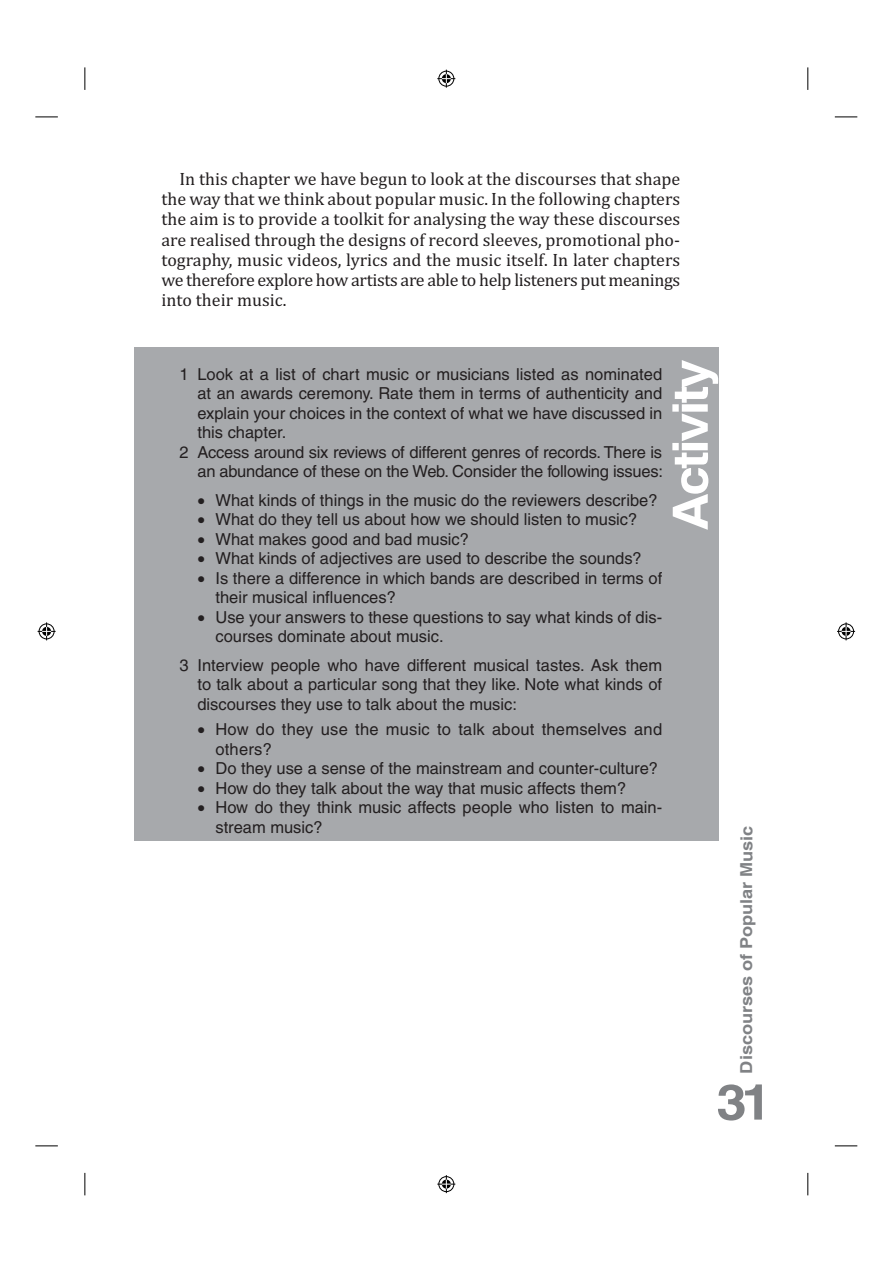
<style>
.page{position:relative;width:893px;height:1263px;background:#fff}
.page>*{position:absolute;margin:0;border:0;box-sizing:border-box;transform-origin:0 0}
.t1{font:700 49.5px "Helvetica";color:#808285;scale:1.1 1}
.t2{font:700 48.75px "Helvetica";letter-spacing:-.05em;color:#fff;scale:1.08 1}
.t3{font:18px/20.2px "Cambria";letter-spacing:-.02em;color:#231f20;text-align:justify}
.t4{font:16.5px/19.5px "Helvetica";color:#231f20}
.t5{font:700 16.5px "Helvetica";color:#808285;scale:1.1 1}
</style>
<div class="page">
<div style="left:135px;top:347px;width:584px;height:494px;background:#a7a9ac"></div>
<svg style="left:35px;top:117px;width:23px;height:1px"></svg>
<svg style="left:835px;top:117px;width:22px;height:1px"></svg>
<svg style="left:35px;top:1146px;width:23px;height:1px"></svg>
<svg style="left:835px;top:1146px;width:22px;height:1px"></svg>
<svg style="left:85px;top:67px;width:1px;height:23px"></svg>
<svg style="left:85px;top:1173px;width:1px;height:22px"></svg>
<svg style="left:807px;top:67px;width:1px;height:23px"></svg>
<svg style="left:807px;top:1173px;width:1px;height:22px"></svg>
<svg style="left:437px;top:70px;width:18px;height:18px"></svg>
<svg style="left:437px;top:1175px;width:18px;height:18px"></svg>
<svg style="left:38px;top:622px;width:18px;height:18px"></svg>
<svg style="left:837px;top:622px;width:18px;height:18px"></svg>
<p class="t3" style="left:161px;top:170px;width:520px;text-indent:18px">In this chapter we have begun to look at the discourses that shape the way that we think about popular music. In the following chapters the aim is to provide a toolkit for analysing the way these discourses are realised through the designs of record sleeves, promotional pho&shy;tography, music videos, lyrics and the music itself. In later chapters we therefore explore how artists are able to help listeners put meanings into their music.</p>
<p class="t4" style="left:179px;top:366px;width:484px">1 Look at a list of chart music or musicians listed as nominated</p>
<p class="t4" style="left:197px;top:385px;width:466px">at an awards ceremony. Rate them in terms of authenticity and</p>
<p class="t4" style="left:197px;top:405px;width:466px">explain your choices in the context of what we have discussed in</p>
<p class="t4" style="left:197px;top:424px;width:91px">this chapter.</p>
<p class="t4" style="left:179px;top:444px;width:484px">2 Access around six reviews of different genres of records. There is</p>
<p class="t4" style="left:197px;top:463px;width:467px">an abundance of these on the Web. Consider the following issues:</p>
<p class="t4" style="left:197px;top:492px;width:462px">❖ What kinds of things in the music do the reviewers describe?</p>
<p class="t4" style="left:197px;top:511px;width:441px">❖ What do they tell us about how we should listen to music?</p>
<p class="t4" style="left:197px;top:531px;width:273px">❖ What makes good and bad music?</p>
<p class="t4" style="left:197px;top:550px;width:446px">❖ What kinds of adjectives are used to describe the sounds?</p>
<p class="t4" style="left:215px;top:570px;width:448px;text-indent:-18px">❖ Is there a difference in which bands are described in terms of their musical influences?</p>
<p class="t4" style="left:215px;top:609px;width:448px;text-indent:-18px">❖ Use your answers to these questions to say what kinds of dis&shy;courses dominate about music.</p>
<p class="t4" style="left:197px;top:657px;width:466px;text-align:justify;text-indent:-18px">3 Interview people who have different musical tastes. Ask them to talk about a particular song that they like. Note what kinds of discourses they use to talk about the music:</p>
<p class="t4" style="left:215px;top:721px;width:448px;text-indent:-18px">❖ How do they use the music to talk about themselves and others?</p>
<p class="t4" style="left:197px;top:760px;width:462px">❖ Do they use a sense of the mainstream and counter-culture?</p>
<p class="t4" style="left:197px;top:780px;width:430px">❖ How do they talk about the way that music affects them?</p>
<p class="t4" style="left:215px;top:799px;width:448px;text-indent:-18px">❖ How do they think music affects people who listen to main&shy;stream music?</p>
<h2 class="t2" style="left:673px;top:531px;width:161px;rotate:-90deg">Activity</h2>
<p class="t5" style="left:740px;top:1074px;width:227px;rotate:-90deg">Discourses of Popular Music</p>
<h1 class="t1" style="left:716px;top:1084px;width:52px">31</h1>
</div>
